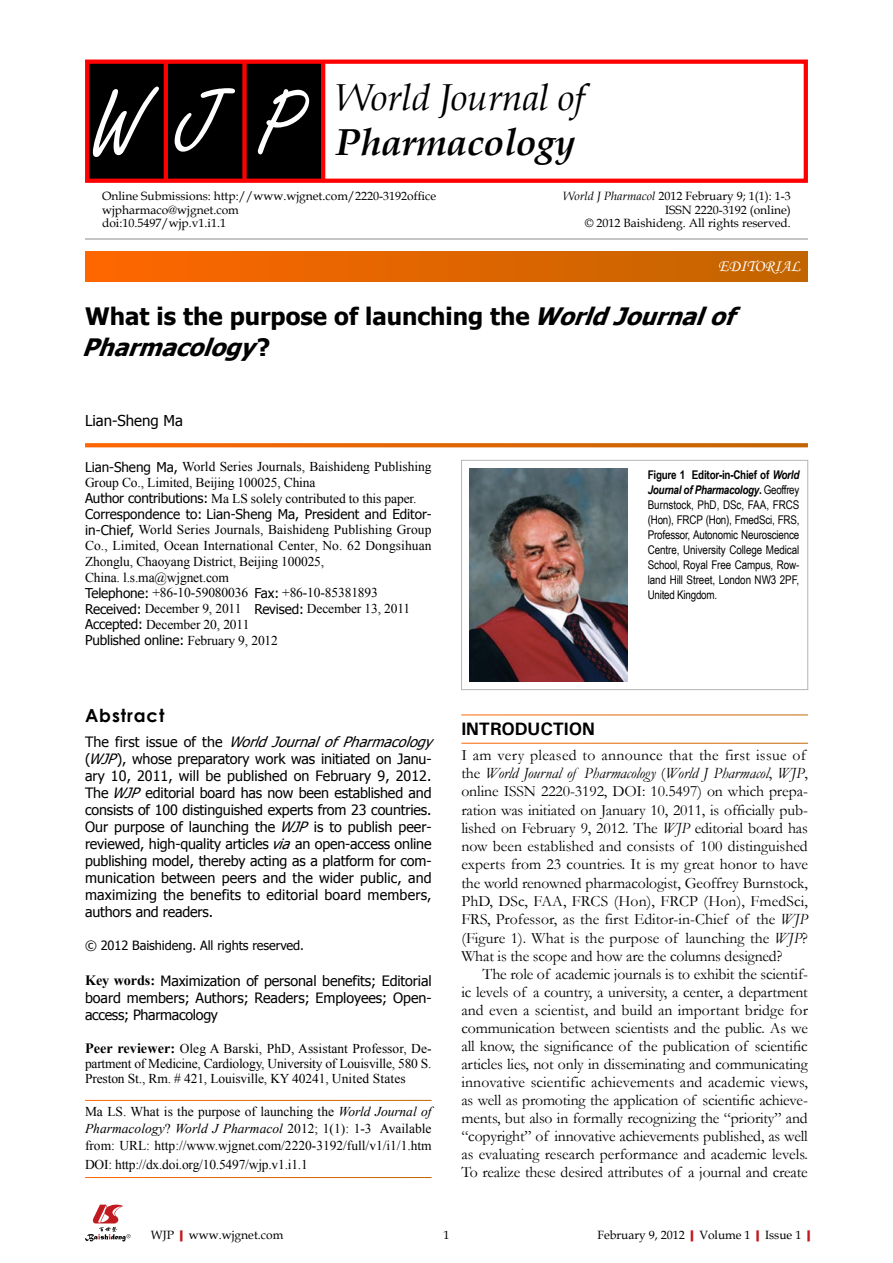
<style>
.page{position:relative;width:893px;height:1263px;background:#fff}
.page>*{position:absolute;margin:0;border:0;box-sizing:border-box;transform-origin:0 0}
.t1{font:97.5px "Freestyle Script";color:#fff}
.t2{font:italic 37.5px "Book Antiqua";letter-spacing:-.01em;color:#000}
.t3{font:italic 700 37.5px "Book Antiqua";letter-spacing:-.01em;color:#000}
.t4{font:700 24px/31.5px "Tahoma";color:#000}
.t5{font:700 18px "Univers";letter-spacing:-.01em;color:#000}
.t6{font:700 18px "Century Gothic";letter-spacing:.05em;color:#000}
.t7{font:16.5px "Monotype Corsiva";color:#fff}
.t8{font:15.75px/18.3px "Garamond";letter-spacing:-.01em;color:#000}
.t9{font:15px "Tahoma";color:#000}
.t10{font:14.25px/17px "Tahoma";letter-spacing:-.005em;color:#000;text-align:justify}
.t11{font:13.5px/15.8px "Times New Roman";letter-spacing:-.01em;color:#000}
.t12{font:13.5px "Tahoma";letter-spacing:-.005em;color:#000}
.t13{font:12.75px "Tahoma";letter-spacing:-.005em;color:#000}
.t14{font:12px/15px "Arial Narrow";letter-spacing:-.01em;color:#000;text-align:justify}
.t15{font:12px/13.5px "Book Antiqua";color:#000}
.s1{font-style:italic}
.s2{font-family:"Tahoma"}
.s3{font-family:"Times New Roman"}
.s4{font-family:"Times New Roman";font-weight:700}
.s5{font-weight:700;font-size:14.25px}
.s6{font-weight:700}
.s7{font-weight:700;font-style:italic}
.s8{font-weight:700;color:#c01920}
</style>
<div class="page">
<div style="left:461px;top:460px;width:347px;height:230px;border:1px solid #b5b5b6"></div>
<div style="left:87px;top:61px;width:236px;height:121px;background:#000"></div>
<hr style="left:164px;top:61px;width:4px;height:121px;background:#f00">
<div style="left:242px;top:61px;width:5px;height:121px;background:#f00"></div>
<hr style="left:321px;top:61px;width:4px;height:121px;background:#f00">
<div style="left:85px;top:60px;width:723px;height:123px;border:4px solid #f00"></div>
<div style="left:85px;top:252px;width:723px;height:29px;background:linear-gradient(to right,#f60,#c16500)"></div>
<svg style="left:85px;top:443px;width:723px;height:4px;background:#e16a09"></svg>
<svg style="left:85px;top:1204px;width:46px;height:37px"></svg>
<hr style="left:85px;top:239px;width:723px;height:1px;background:#898989">
<img style="left:470px;top:469px;width:158px;height:212px">
<h2 class="t2" style="left:336px;top:71px;width:250px">World Journal of</h2>
<h1 class="t1" style="left:91px;top:71px;width:211px">WJP</h1>
<h2 class="t3" style="left:336px;top:116px;width:241px">Pharmacology</h2>
<p class="t15" style="left:102px;top:189px;width:336px">Online Submissions: http://www.wjgnet.com/2220-3192office wjpharmaco@wjgnet.com<br>doi:10.5497/wjp.v1.i1.</p>
<p class="t15" style="left:563px;top:189px;width:229px;text-align:right"><span class="s1">World J Pharmacol</span> 2012 February 9; 1(1): -3<br>ISSN 2220-3192 (online)<br>© 2012 Baishideng. All rights reserved.</p>
<p class="t7" style="left:718px;top:256px;width:84px">EDITORIAL</p>
<h3 class="t4" style="left:82px;top:298px;width:664px">What is the purpose of launching the <span class="s1">WorldJournalof<br>Pharmacology</span> ?</h3>
<p class="t9" style="left:85px;top:410px;width:99px">Lian-Sheng Ma</p>
<p class="t11" style="left:85px;top:459px;width:348px"><span class="s2">Lian-Sheng Ma,</span> World Series Journals, Baishideng Publishing<br>Group Co., Limited, Beijing 100025, China<br><span class="s2">Author contributions:</span> Ma LS solely contributed to this paper.</p>
<p class="t12" style="left:85px;top:505px;width:348px">Correspondence to: Lian-Sheng Ma, President and Editor-</p>
<p class="t11" style="left:85px;top:522px;width:348px"><span class="s2">in-Chief,</span> World Series Journals, Baishideng Publishing Group Co., Limited, Ocean International Center, No. 62 Dongsihuan Zhonglu, Chaoyang District, Beijing 100025,<br>China. l.s.ma@wjgnet.com<br><span class="s2">Telephone:</span> +86-10-59080036 <span class="s2">Fax:</span> +86-10-85381893<br><span class="s2">Received:</span> December 9, 2011 <span class="s2">Revised:</span> December 13, 2011<br><span class="s2">Accepted:</span> December 20, 2011</p>
<p class="t12" style="left:85px;top:631px;width:194px">Published online: <span class="s3">February 9, 2012</span></p>
<p class="t6" style="left:85px;top:702px;width:81px">Abstract</p>
<p class="t10" style="left:85px;top:733px;width:348px">T h e f i r s t i s s u e o f t h e <span class="s1">WorldJournalofPharmacology </span>(<span class="s1">WJP</span>), whose preparatory work was initiated on Janu&shy;ary 10, 2011, will be published on February 9, 2012.<br>The <span class="s1">WJP</span> editorial board has now been established and consists of 100 distinguished experts from 23 countries.<br>Our purpose of launching the <span class="s1">WJP</span> is to publish peer&shy;reviewed, high-quality articles <span class="s1">via</span> an open-access online publishing model, thereby acting as a platform for com&shy;munication between peers and the wider public, and maximizing the benefits to editorial board members, authors and readers.</p>
<p class="t13" style="left:85px;top:936px;width:221px">© 2012 Baishideng. All rights reserved.</p>
<p class="t10" style="left:85px;top:971px;width:348px"><span class="s4">Key words:</span> Maximization of personal benefits; Editorial board members; Authors; Readers; Employees; Open&shy;access; Pharmacology</p>
<p class="t11" style="left:85px;top:1040px;width:348px;line-height:15.3px;text-align:justify"><span class="s5">Peer reviewer:</span> Oleg A Barski, PhD, Assistant Professor, De&shy;partment of Medicine, Cardiology, University of Louisville, 580 S.<br>Preston St., Rm. # 421, Louisville, KY 40241, United States</p>
<p class="t11" style="left:85px;top:1103px;width:348px;line-height:17px;text-align:justify">Ma LS. What is the purpose of launching the <span class="s1">World Journal of Pharmacology</span>? <span class="s1">World J Pharmacol</span> 2012; 1(1): 1-3 Available from: URL: http://www.wjgnet.com/2220-3192/full/v1/i1/1.htm</p>
<p class="t11" style="left:85px;top:1157px;width:224px">DOI: http://dx.doi.org/10.5497/wjp.v1.i1.1</p>
<p class="t14" style="left:648px;top:467px;width:153px"><span class="s6">Figure 1 Editor-in-Chief of</span> <span class="s7">World Journal of Pharmacology</span><span class="s6">.</span> Geoffrey Burnstock, PhD, DSc, FAA, FRCS (Hon), FRCP (Hon), FmedSci, FRS, Professor, Autonomic Neuroscience Centre, University College Medical School, Royal Free Campus, Row&shy;land Hill Street, London NW3 2PF, United Kingdom.</p>
<p class="t5" style="left:461px;top:717px;width:135px">INTRODUCTION</p>
<p class="t8" style="left:461px;top:745px;width:348px">I am very pleased to announce that the first issue of the <span class="s1">World Journal of Pharmacology</span> (<span class="s1">World J Pharmacol</span>, <span class="s1">WJP</span>, online ISSN 2220-3192, DOI: 10.5497) on which prepa&shy;ration was initiated on January 10, 2011, is officially pub&shy;lished on February 9, 2012. The <span class="s1">WJP</span> editorial board has now been established and consists of 100 distinguished experts from 23 countries. It is my great honor to have the world renowned pharmacologist, Geoffrey Burnstock, PhD, DSc, FAA, FRCS (Hon), FRCP (Hon), FmedSci, FRS, Professor, as the first Editor-in-Chief of the <span class="s1">WJP </span>(Figure 1). What is the purpose of launching the <span class="s1">WJP</span>?<br>What is the scope and how are the columns designed?</p>
<p class="t8" style="left:461px;top:965px;width:348px;text-align:justify;text-indent:21px">The role of academic journals is to exhibit the scientif&shy;ic levels of a country, a university, a center, a department and even a scientist, and build an important bridge for communication between scientists and the public. As we all know, the significance of the publication of scientific articles lies, not only in disseminating and communicating innovative scientific achievements and academic views, as well as promoting the application of scientific achieve&shy;ments, but also in formally recognizing the “priority” and “copyright” of innovative achievements published, as well as evaluating research performance and academic levels.<br>To realize these desired attributes of a journal and create</p>
<p class="t15" style="left:151px;top:1227px;width:134px">WJP<span class="s8">|</span>www.wjgnet.com</p>
<p class="t15" style="left:597px;top:1227px;width:220px">February 9, 2012<span class="s8">|</span>Volume 1<span class="s8">|</span>Issue 1<span class="s8">|</span></p>
</div>
